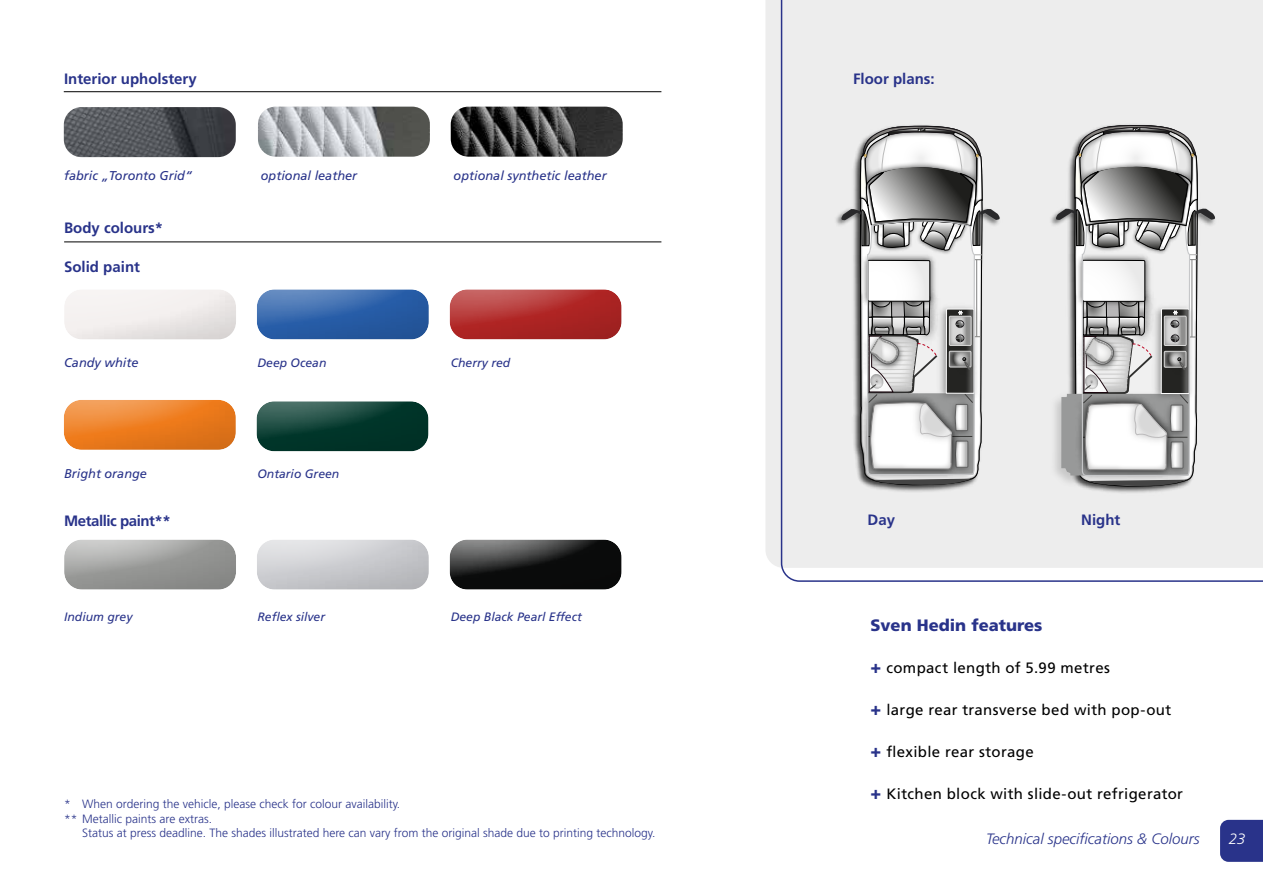
<style>
.page{position:relative;width:1263px;height:893px;background:#fff}
.page>*{position:absolute;margin:0;border:0;box-sizing:border-box;transform-origin:0 0}
.t1{font:900 16.5px "Frutiger";color:#29338a}
.t2{font:15px "Frutiger";letter-spacing:.025em;color:#000}
.t3{font:700 15px "Frutiger";color:#29338a}
.t4{font:italic 300 15px "Frutiger";color:#29338a}
.t5{font:700 15px "Frutiger";letter-spacing:-.03em;color:#29338a}
.t6{font:italic 300 15px "Frutiger";color:#fff}
.t7{font:italic 12.75px "Frutiger";color:#29338a}
.t8{font:italic 12.15px "Frutiger";color:#29338a}
.t9{font:300 12px/14.4px "Frutiger";color:#29338a}
.s1{font-weight:900;font-size:18px;color:#29338a}
</style>
<div class="page">
<svg style="left:766px;top:0;width:15px;height:567px;background:#eaeaeb"></svg>
<div style="left:781px;top:0;width:482px;height:582px;background:#ededed"></div>
<div style="left:1220px;top:820px;width:43px;height:42px;background:#29338a"></div>
<hr style="left:64px;top:91px;width:597px;height:1px;background:#000">
<hr style="left:64px;top:242px;width:597px;height:1px;background:#000">
<div style="left:61px;top:287px;width:176px;height:53px;background:#000;opacity:.75"></div>
<div style="left:61px;top:537px;width:176px;height:53px;background:#000;opacity:.75"></div>
<div style="left:254px;top:287px;width:176px;height:53px;background:#000;opacity:.75"></div>
<div style="left:254px;top:537px;width:176px;height:53px;background:#000;opacity:.75"></div>
<div style="left:448px;top:287px;width:174px;height:53px;background:#000;opacity:.75"></div>
<div style="left:448px;top:537px;width:174px;height:53px;background:#000;opacity:.75"></div>
<div style="left:61px;top:398px;width:176px;height:52px;background:#000;opacity:.75"></div>
<div style="left:254px;top:399px;width:175px;height:53px;background:#000;opacity:.75"></div>
<img style="left:258px;top:107px;width:172px;height:50px">
<img style="left:64px;top:107px;width:172px;height:50px">
<img style="left:451px;top:107px;width:172px;height:50px">
<img style="left:855px;top:486px;width:124px;height:2px">
<img style="left:833px;top:206px;width:5px;height:23px">
<svg style="left:838px;top:122px;width:165px;height:364px"></svg>
<img style="left:1047px;top:389px;width:148px;height:101px">
<img style="left:1047px;top:206px;width:5px;height:22px">
<svg style="left:1052px;top:122px;width:167px;height:366px"></svg>
<p class="t3" style="left:64px;top:70px;width:134px">Interior upholstery</p>
<p class="t7" style="left:64px;top:168px;width:129px">fabric „Toronto Grid“</p>
<p class="t3" style="left:64px;top:219px;width:101px">Body colours*</p>
<p class="t3" style="left:64px;top:258px;width:77px">Solid paint</p>
<p class="t7" style="left:261px;top:168px;width:98px">optional leather</p>
<p class="t7" style="left:454px;top:168px;width:155px">optional synthetic leather</p>
<p class="t7" style="left:64px;top:356px;width:76px">Candy white</p>
<p class="t8" style="left:257px;top:356px;width:71px">Deep Ocean</p>
<p class="t8" style="left:451px;top:356px;width:61px">Cherry red</p>
<p class="t7" style="left:64px;top:466px;width:84px">Bright orange</p>
<p class="t8" style="left:257px;top:466px;width:83px">Ontario Green</p>
<p class="t5" style="left:64px;top:512px;width:108px">Metallic paint**</p>
<p class="t8" style="left:64px;top:610px;width:70px">Indium grey</p>
<p class="t8" style="left:257px;top:610px;width:69px">Reflex silver</p>
<p class="t8" style="left:451px;top:610px;width:133px">Deep Black Pearl Effect</p>
<p class="t9" style="left:64px;top:797px;width:338px">* When ordering the vehicle, please check for colour availability. ** Metallic paints are extras.</p>
<p class="t9" style="left:82px;top:826px;width:575px">Status at press deadline. The shades illustrated here can vary from the original shade due to printing technology.</p>
<p class="t3" style="left:853px;top:70px;width:83px">Floor plans:</p>
<p class="t3" style="left:868px;top:511px;width:29px">Day</p>
<p class="t3" style="left:1081px;top:511px;width:41px">Night</p>
<h1 class="t1" style="left:870px;top:615px;width:174px">Sven Hedin features</h1>
<p class="t2" style="left:870px;top:659px;width:241px"><span class="s1">+</span> compact length of 5.99 metres</p>
<p class="t2" style="left:870px;top:701px;width:302px"><span class="s1">+</span> large rear transverse bed with pop-out</p>
<p class="t2" style="left:870px;top:743px;width:165px"><span class="s1">+</span> flexible rear storage</p>
<p class="t2" style="left:870px;top:785px;width:314px"><span class="s1">+</span> Kitchen block with slide-out refrigerator</p>
<p class="t4" style="left:986px;top:830px;width:215px">Technical specifications &amp; Colours</p>
<p class="t6" style="left:1229px;top:830px;width:18px">23</p>
</div>
